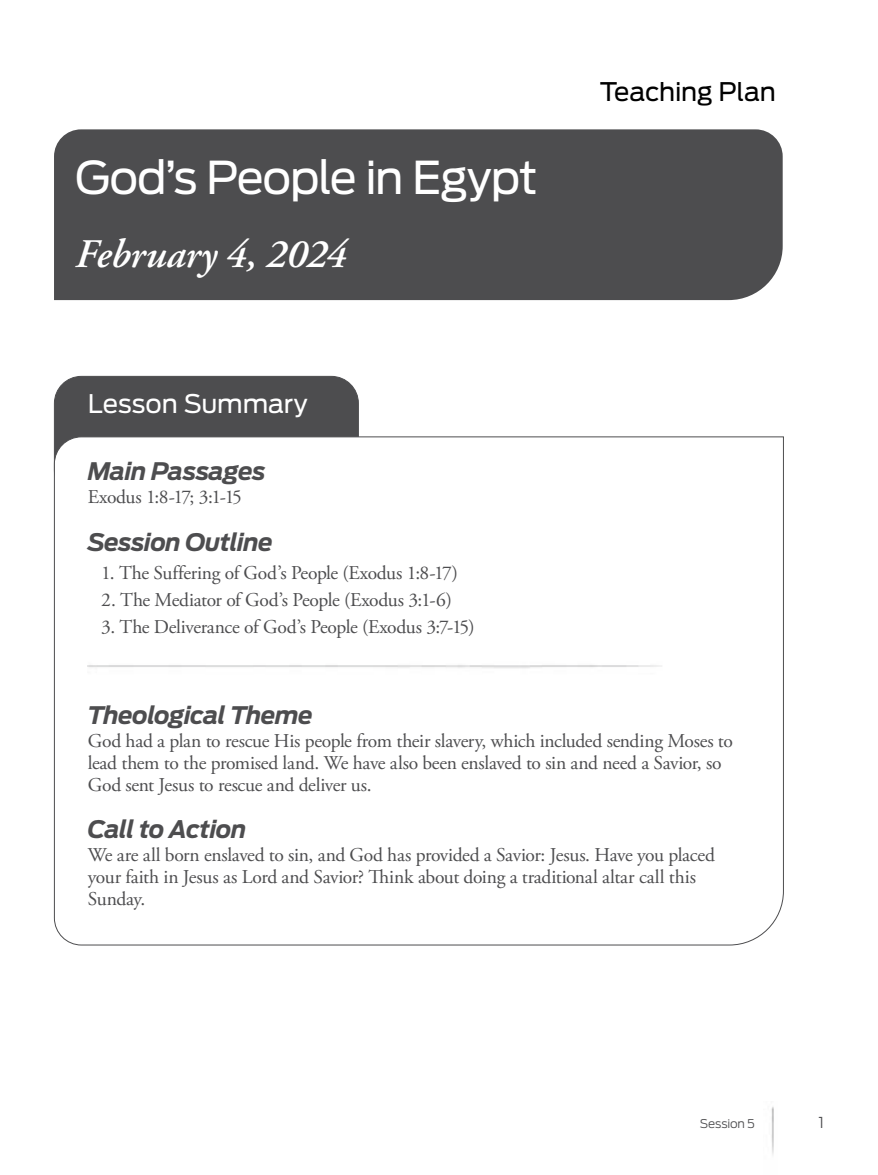
<style>
.page{position:relative;width:878px;height:1175px;background:#fff}
.page>*{position:absolute;margin:0;border:0;box-sizing:border-box;transform-origin:0 0}
.t1{font:45px "Antenna";letter-spacing:-.03em;color:#fff}
.t2{font:italic 600 40.5px "Adobe Garamond Pro";letter-spacing:-.01em;color:#fff}
.t3{font:25.5px "Antenna";letter-spacing:-.005em;color:#fff}
.t4{font:25.5px "Antenna";letter-spacing:-.01em;color:#000}
.t5{font:italic 700 24px "Antenna";letter-spacing:-.025em;color:#4d4d4f}
.t6{font:19.5px/21.8px "Adobe Garamond Pro";letter-spacing:-.015em;color:#4d4d4f}
.t7{font:300 15px "Antenna";color:#4d4d4f}
.t8{font:300 12px "Antenna";letter-spacing:-.01em;color:#4d4d4f}
</style>
<div class="page">
<img style="left:771px;top:1107px;width:3px;height:48px">
<div style="left:54px;top:376px;width:304px;height:121px;background:#4d4d4f;border-radius:27px"></div>
<svg style="left:54px;top:436px;width:730px;height:509px"></svg>
<img style="left:88px;top:652px;width:644px;height:24px">
<div style="left:54px;top:129px;width:728px;height:171px;background:#4d4d4f"></div>
<div style="left:75px;top:162px;width:664px;height:135px;background:#4d4d4f"></div>
<h1 class="t1" style="left:75px;top:151px;width:464px">God’s People in Egypt</h1>
<h2 class="t2" style="left:75px;top:231px;width:273px">February 4, 2024</h2>
<h3 class="t3" style="left:88px;top:388px;width:221px">Lesson Summary</h3>
<p class="t5" style="left:88px;top:457px;width:179px">Main Passages</p>
<p class="t6" style="left:88px;top:487px;width:156px">Exodus 1:8-17; 3:1-15</p>
<p class="t5" style="left:88px;top:527px;width:187px">Session Outline</p>
<p class="t6" style="left:101px;top:563px;width:358px">1. The Suffering of God’s People (Exodus 1:8-17)</p>
<p class="t6" style="left:101px;top:590px;width:352px">2. The Mediator of God’s People (Exodus 3:1-6)</p>
<p class="t6" style="left:101px;top:617px;width:375px">3. The Deliverance of God’s People (Exodus 3:7-15)</p>
<h3 class="t4" style="left:599px;top:76px;width:178px">Teaching Plan</h3>
<p class="t5" style="left:88px;top:701px;width:227px">Theological Theme</p>
<p class="t6" style="left:88px;top:731px;width:646px">God had a plan to rescue His people from their slavery, which included sending Moses to lead them to the promised land. We have also been enslaved to sin and need a Savior, so<br>God sent Jesus to rescue and deliver us.</p>
<p class="t5" style="left:88px;top:815px;width:160px">Call to Action</p>
<p class="t6" style="left:88px;top:845px;width:628px">We are all born enslaved to sin, and God has provided a Savior: Jesus. Have you placed your faith in Jesus as Lord and Savior? Think about doing a traditional altar call this<br>Sunday.</p>
<p class="t8" style="left:699px;top:1116px;width:57px">Session 5</p>
<p class="t7" style="left:818px;top:1113px;width:7px">1</p>
</div>
